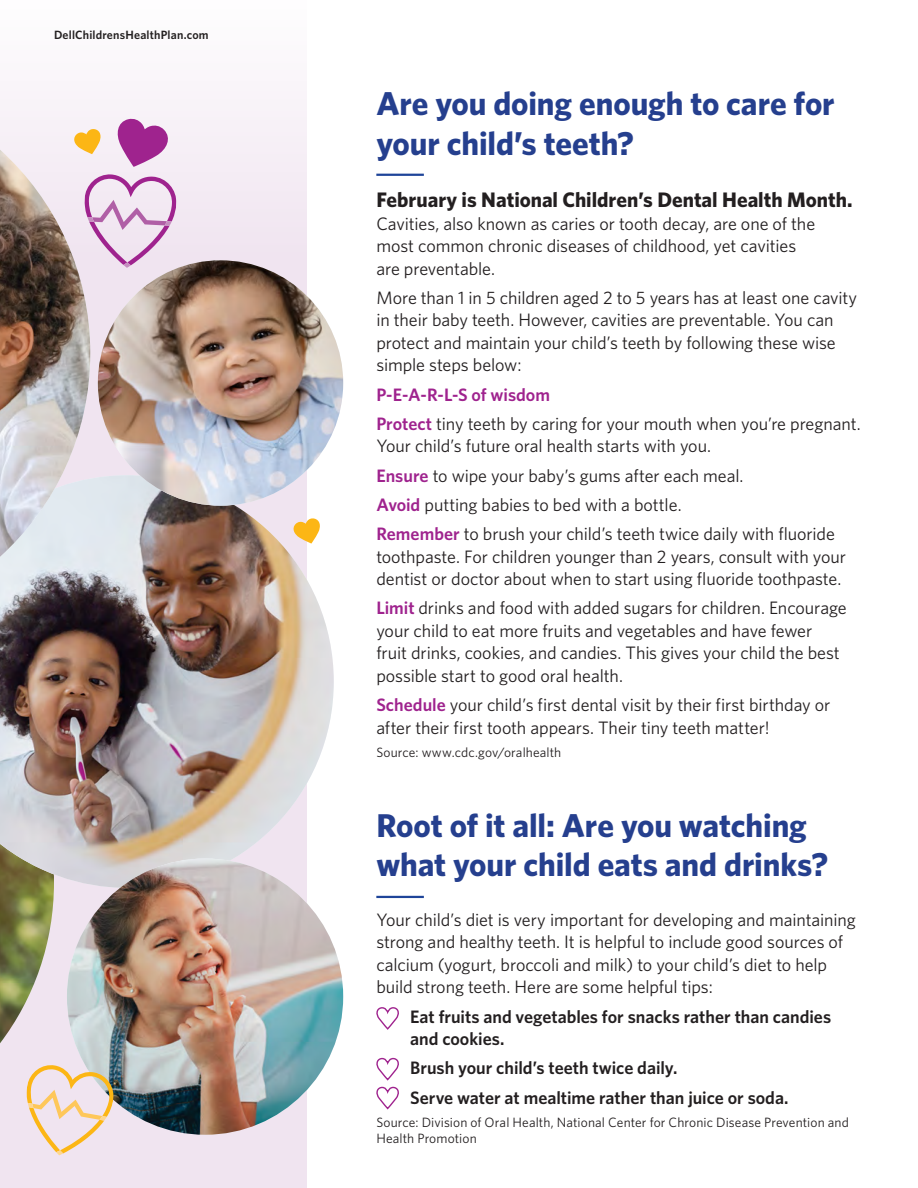
<style>
.page{position:relative;width:918px;height:1188px;background:#fff}
.page>*{position:absolute;margin:0;border:0;box-sizing:border-box;transform-origin:0 0}
.t1{font:700 33px/39.6px "Whitney";letter-spacing:-.005em;color:#253f8e}
.t2{font:700 21px "Whitney";color:#231f20}
.t3{font:18px/22.5px "Whitney";letter-spacing:-.005em;color:#231f20}
.t4{font:600 18px/22.5px "Whitney";color:#231f20}
.t5{font:600 18px "Whitney";color:#9f238e}
.t6{font:13.5px/16.2px "Whitney";letter-spacing:.005em;color:#231f20}
.t7{font:600 12px "Whitney";letter-spacing:.015em;color:#231f20}
.s1{font-weight:600;color:#9f238e}
</style>
<div class="page">
<div style="left:0;top:0;width:307px;height:1188px;background:#f0e4f0"></div>
<div style="left:0;top:0;width:307px;height:152px;background:#fbf7fb"></div>
<svg style="left:376px;top:1007px;width:23px;height:23px"></svg>
<svg style="left:376px;top:1057px;width:23px;height:53px"></svg>
<hr style="left:376px;top:174px;width:48px;height:2px;background:#1e4499">
<hr style="left:376px;top:896px;width:48px;height:2px;background:#1e4499">
<img style="left:90px;top:475px;width:244px;height:413px">
<svg style="left:115px;top:118px;width:57px;height:49px"></svg>
<svg style="left:90px;top:128px;width:12px;height:26px"></svg>
<svg style="left:292px;top:518px;width:29px;height:26px"></svg>
<img style="left:98px;top:260px;width:245px;height:246px;border-radius:123px">
<img style="left:67px;top:859px;width:276px;height:276px;border-radius:138px">
<svg style="left:0;top:79px;width:90px;height:537px;fill:#f6eff6"></svg>
<img style="left:0;top:150px;width:90px;height:407px">
<svg style="left:84px;top:174px;width:93px;height:94px"></svg>
<img style="left:0;top:616px;width:115px;height:539px">
<p class="t7" style="left:54px;top:27px;width:156px">DellChildrensHealthPlan.com</p>
<p class="t1" style="left:376px;top:83px;width:460px">Are you doing enough to care for your child’s teeth?</p>
<p class="t2" style="left:376px;top:187px;width:478px">February is National Children’s Dental Health Month.</p>
<p class="t3" style="left:376px;top:212px;width:440px">Cavities, also known as caries or tooth decay, are one of the most common chronic diseases of childhood, yet cavities are preventable.</p>
<p class="t3" style="left:376px;top:286px;width:482px">More than 1 in 5 children aged 2 to 5 years has at least one cavity in their baby teeth. However, cavities are preventable. You can protect and maintain your child’s teeth by following these wise simple steps below:</p>
<p class="t5" style="left:376px;top:383px;width:175px">P-E-A-R-L-S of wisdom</p>
<p class="t3" style="left:376px;top:412px;width:486px"><span class="s1">Protect</span> tiny teeth by caring for your mouth when you’re pregnant.<br>Your child’s future oral health starts with you.</p>
<p class="t3" style="left:376px;top:464px;width:369px"><span class="s1">Ensure</span> to wipe your baby’s gums after each meal.</p>
<p class="t3" style="left:376px;top:493px;width:307px"><span class="s1">Avoid</span> putting babies to bed with a bottle.</p>
<p class="t3" style="left:376px;top:522px;width:471px"><span class="s1">Remember</span> to brush your child’s teeth twice daily with fluoride toothpaste. For children younger than 2 years, consult with your dentist or doctor about when to start using fluoride toothpaste.</p>
<p class="t3" style="left:376px;top:596px;width:472px"><span class="s1">Limit</span> drinks and food with added sugars for children. Encourage your child to eat more fruits and vegetables and have fewer fruit drinks, cookies, and candies. This gives your child the best possible start to good oral health.</p>
<p class="t3" style="left:376px;top:693px;width:456px"><span class="s1">Schedule</span> your child’s first dental visit by their first birthday or after their first tooth appears. Their tiny teeth matter!</p>
<p class="t6" style="left:376px;top:743px;width:186px">Source: www.cdc.gov/oralhealth</p>
<p class="t1" style="left:376px;top:805px;width:453px">Root of it all: Are you watching what your child eats and drinks?</p>
<p class="t3" style="left:376px;top:908px;width:481px">Your child’s diet is very important for developing and maintaining strong and healthy teeth. It is helpful to include good sources of calcium (yogurt, broccoli and milk) to your child’s diet to help build strong teeth. Here are some helpful tips:</p>
<p class="t4" style="left:410px;top:1005px;width:423px">Eat fruits and vegetables for snacks rather than candies and cookies.</p>
<p class="t4" style="left:410px;top:1056px;width:269px">Brush your child’s teeth twice daily.</p>
<p class="t4" style="left:410px;top:1086px;width:380px">Serve water at mealtime rather than juice or soda.</p>
<p class="t6" style="left:376px;top:1114px;width:474px">Source: Division of Oral Health, National Center for Chronic Disease Prevention and<br>Health Promotion</p>
</div>
